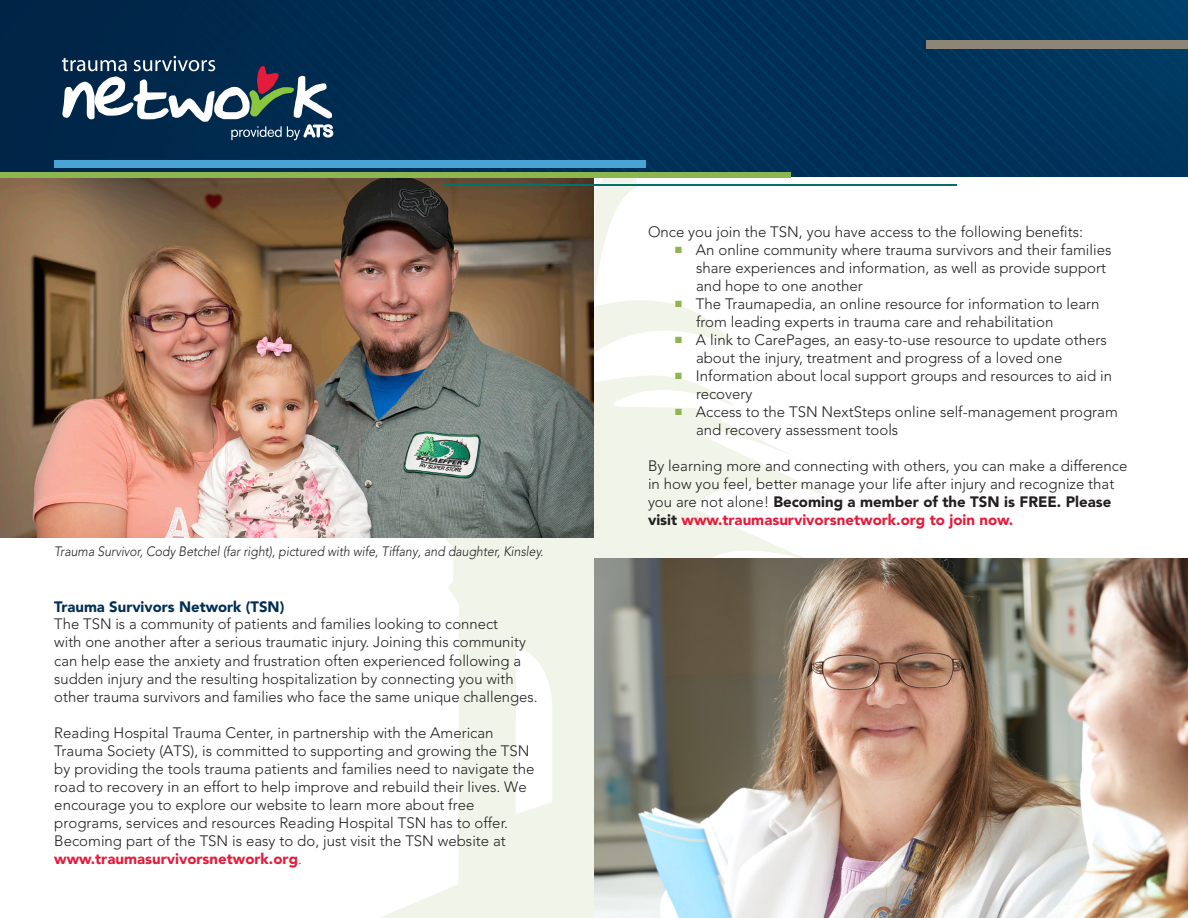
<style>
.page{position:relative;width:1188px;height:918px;background:#fff}
.page>*{position:absolute;margin:0;border:0;box-sizing:border-box;transform-origin:0 0}
.Subhead{font:300 15px/18.1px "Avenir LT Std";color:#231f20}
.Body_Copy{font:300 15px/18px "Avenir LT Std";color:#231f20}
.Subhead-2{font:italic 300 13.5px "Avenir LT Std";color:#231f20;scale:.91 1}
.s1{font-weight:900;color:#002e54}
.s2{font-weight:900;color:#e41c3b}
.s3{color:#e41c3b}
.s4{color:#8db650}
.s5{font-weight:900}
</style>
<div class="page">
<svg style="left:594px;top:178px;width:43px;height:114px"></svg>
<svg style="left:380px;top:300px;width:452px;height:618px;fill:#f1f5e9"></svg>
<img style="left:0;top:178px;width:594px;height:360px">
<img style="left:594px;top:558px;width:594px;height:360px">
<img style="left:0;top:0;width:1188px;height:177px">
<div style="left:927px;top:40px;width:261px;height:8px;background:#8d8678"></div>
<div style="left:54px;top:160px;width:592px;height:7px;background:#4aa3d5"></div>
<div style="left:0;top:172px;width:791px;height:6px;background:#8db650"></div>
<hr style="left:444px;top:184px;width:513px;height:2px;background:#06716b">
<svg style="left:61px;top:56px;width:273px;height:84px"></svg>
<p class="Subhead-2" style="left:54px;top:543px;width:539px">Trauma Survivor, Cody Betchel (far right), pictured with wife, Tiffany, and daughter, Kinsley.</p>
<p class="Subhead" style="left:54px;top:598px;width:485px"><span class="s1">Trauma Survivors Network (TSN)<br></span>The TSN is a community of patients and families looking to connect<br>with one another after a serious traumatic injury. Joining this community can help ease the anxiety and frustration often experienced following a sudden injury and the resulting hospitalization by connecting you with other trauma survivors and families who face the same unique challenges.</p>
<p class="Subhead" style="left:54px;top:724px;width:482px">Reading Hospital Trauma Center, in partnership with the American Trauma Society (ATS), is committed to supporting and growing the TSN by providing the tools trauma patients and families need to navigate the road to recovery in an effort to help improve and rebuild their lives. We encourage you to explore our website to learn more about free programs, services and resources Reading Hospital TSN has to offer.<br>Becoming part of the TSN is easy to do, just visit the TSN website at <span class="s2">www.traumasurvivorsnetwork.org</span><span class="s3">.</span></p>
<p class="Body_Copy" style="left:648px;top:223px;width:437px">Once you join the TSN, you have access to the following benefits:</p>
<p class="Body_Copy" style="left:696px;top:241px;width:417px;text-indent:-21px"><span class="s4">■</span> An online community where trauma survivors and their families share experiences and information, as well as provide support and hope to one another</p>
<p class="Body_Copy" style="left:696px;top:295px;width:405px;text-indent:-21px"><span class="s4">■</span> The Traumapedia, an online resource for information to learn from leading experts in trauma care and rehabilitation</p>
<p class="Body_Copy" style="left:696px;top:331px;width:412px;text-indent:-21px"><span class="s4">■</span> A link to CarePages, an easy-to-use resource to update others about the injury, treatment and progress of a loved one</p>
<p class="Body_Copy" style="left:696px;top:367px;width:418px;text-indent:-21px"><span class="s4">■</span> Information about local support groups and resources to aid in recovery</p>
<p class="Body_Copy" style="left:696px;top:403px;width:423px;text-indent:-21px"><span class="s4">■</span> Access to the TSN NextSteps online self-management program and recovery assessment tools</p>
<p class="Body_Copy" style="left:648px;top:457px;width:481px">By learning more and connecting with others, you can make a difference in how you feel, better manage your life after injury and recognize that you are not alone! <span class="s5">Becoming a member of the TSN is FREE. Please visit</span> <span class="s2">www.traumasurvivorsnetwork.org to join now.</span></p>
</div>
